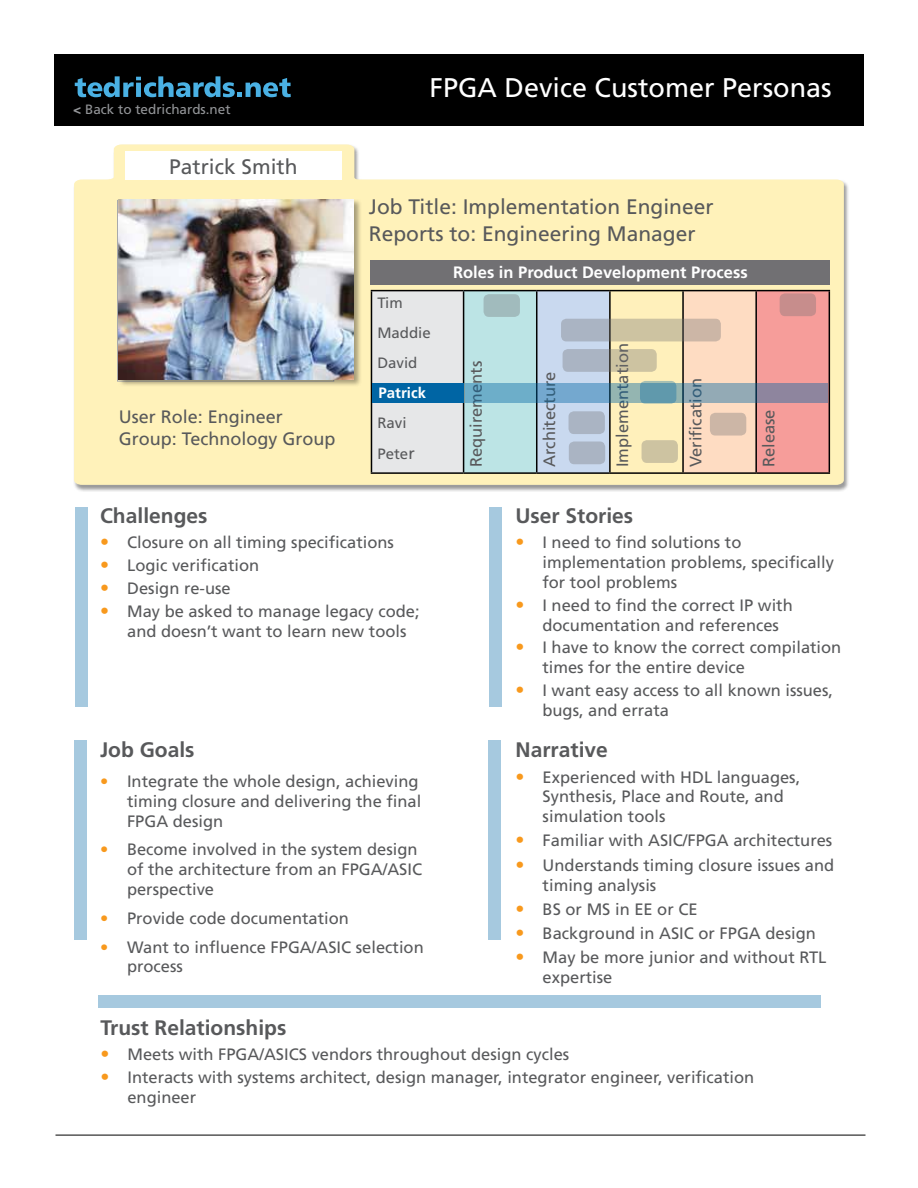
<style>
.page{position:relative;width:918px;height:1188px;background:#fff}
.page>*{position:absolute;margin:0;border:0;box-sizing:border-box;transform-origin:0 0}
.t1{font:27px "Frutiger";color:#fff}
.t2{font:21px/27px "Frutiger";color:#58595b}
.t3{font:700 21px "Frutiger";color:#58595b}
.t4{font:18px/21.6px "Frutiger";color:#58595b}
.t5{font:16.5px/19.8px "Frutiger";color:#58595b}
.t6{font:700 16.5px "Frutiger";color:#fff}
.t7{font:15px/30px "Frutiger";color:#58595b}
.t8{font:700 15px "Frutiger";color:#fff}
.t9{font:13.5px "Frutiger";color:#939598}
.s1{font-weight:900}
.s2{font-size:16.5px}
.s3{font-size:18px;color:#f8991d}
.s4{color:#f8991d}
</style>
<div class="page">
<hr style="left:56px;top:1135px;width:810px;height:1px;background:#000">
<div style="left:54px;top:54px;width:810px;height:71px;background:#000"></div>
<svg style="left:75px;top:76px;width:216px;height:21px"></svg>
<div style="left:73px;top:145px;width:777px;height:347px;background:#000;opacity:.4"></div>
<svg style="left:74px;top:144px;width:770px;height:341px;fill:#fff2ba"></svg>
<div style="left:75px;top:508px;width:13px;height:199px;background:#a6c9df"></div>
<div style="left:489px;top:507px;width:13px;height:200px;background:#a6c9df"></div>
<div style="left:74px;top:740px;width:13px;height:200px;background:#a6c9df"></div>
<div style="left:488px;top:740px;width:13px;height:200px;background:#a6c9df"></div>
<div style="left:98px;top:995px;width:722px;height:13px;background:#a6c9df"></div>
<div style="left:125px;top:152px;width:217px;height:28px;background:#fff"></div>
<div style="left:371px;top:291px;width:93px;height:182px;background:#e6e7e8"></div>
<div style="left:464px;top:291px;width:73px;height:182px;background:#bce4e5"></div>
<div style="left:537px;top:291px;width:73px;height:182px;background:#c9d9ef"></div>
<div style="left:610px;top:291px;width:73px;height:182px;background:#fff0bb"></div>
<div style="left:683px;top:291px;width:73px;height:182px;background:#fedcc2"></div>
<div style="left:756px;top:291px;width:73px;height:182px;background:#f69d9a"></div>
<hr style="left:371px;top:290px;width:93px;height:1px;background:#000">
<hr style="left:371px;top:291px;width:1px;height:181px;background:#000">
<hr style="left:464px;top:290px;width:73px;height:1px;background:#000">
<hr style="left:463px;top:291px;width:1px;height:181px;background:#000">
<hr style="left:537px;top:290px;width:73px;height:1px;background:#000">
<hr style="left:536px;top:291px;width:1px;height:181px;background:#000">
<hr style="left:610px;top:290px;width:73px;height:1px;background:#000">
<hr style="left:609px;top:291px;width:2px;height:181px;background:#000">
<hr style="left:683px;top:290px;width:73px;height:1px;background:#000">
<hr style="left:682px;top:291px;width:2px;height:181px;background:#000">
<hr style="left:756px;top:290px;width:74px;height:1px;background:#000">
<hr style="left:755px;top:291px;width:2px;height:181px;background:#000">
<hr style="left:829px;top:291px;width:1px;height:181px;background:#000">
<hr style="left:371px;top:472px;width:93px;height:2px;background:#000">
<hr style="left:464px;top:472px;width:73px;height:2px;background:#000">
<hr style="left:537px;top:472px;width:73px;height:2px;background:#000">
<hr style="left:610px;top:472px;width:73px;height:2px;background:#000">
<hr style="left:683px;top:472px;width:73px;height:2px;background:#000">
<hr style="left:756px;top:472px;width:74px;height:2px;background:#000">
<div style="left:642px;top:440px;width:36px;height:23px;background:#cdc3a1;border-radius:5px"></div>
<div style="left:569px;top:411px;width:36px;height:23px;background:#aab4c3;border-radius:5px"></div>
<div style="left:710px;top:413px;width:36px;height:23px;background:#ccb6a6;border-radius:5px"></div>
<div style="left:569px;top:441px;width:36px;height:23px;background:#aab4c3;border-radius:5px"></div>
<div style="left:372px;top:383px;width:91px;height:19px;background:#0065a4"></div>
<svg style="left:466px;top:383px;width:362px;height:19px;background:#80a1b7"></svg>
<div style="left:371px;top:260px;width:459px;height:24px;background:#717073"></div>
<div style="left:484px;top:294px;width:36px;height:23px;background:#a1bbbd;border-radius:5px"></div>
<div style="left:780px;top:293px;width:36px;height:23px;background:#c78d8c;border-radius:5px"></div>
<svg style="left:561px;top:319px;width:160px;height:22px;background:#bfb8aa"></svg>
<svg style="left:563px;top:349px;width:94px;height:23px;background:#b9b9b0"></svg>
<div style="left:640px;top:381px;width:36px;height:23px;background:#6099ac;border-radius:5px"></div>
<div style="left:118px;top:199px;width:244px;height:189px;background:#000;opacity:.35"></div>
<img style="left:119px;top:199px;width:235px;height:180px">
<p class="t9" style="left:73px;top:101px;width:159px"><span class="s1">&lt;</span> Back to tedrichards.net</p>
<p class="t2" style="left:169px;top:153px;width:130px">Patrick Smith</p>
<p class="t4" style="left:119px;top:406px;width:218px">User Role: Engineer<br>Group: Technology Group</p>
<h1 class="t1" style="left:430px;top:71px;width:404px">FPGA Device Customer Personas</h1>
<p class="t2" style="left:369px;top:194px;width:346px">Job Title: Implementation Engineer<br>Reports to: Engineering Manager</p>
<p class="t7" style="left:377px;top:288px;width:55px">Tim<br>Maddie<br>David</p>
<p class="t8" style="left:379px;top:384px;width:49px">Patrick</p>
<p class="t7" style="left:377px;top:407px;width:39px;line-height:31.5px">Ravi<br>Pete<span class="s2">r</span></p>
<p class="t6" style="left:453px;top:263px;width:296px">Roles in Product Development Process</p>
<p class="t5" style="left:466px;top:467px;width:108px;rotate:-90deg">Requirements</p>
<p class="t5" style="left:540px;top:467px;width:97px;rotate:-90deg">Architecture</p>
<p class="t5" style="left:613px;top:467px;width:125px;rotate:-90deg">Implementation</p>
<p class="t5" style="left:686px;top:467px;width:91px;rotate:-90deg">Verification</p>
<p class="t5" style="left:759px;top:467px;width:59px;rotate:-90deg">Release</p>
<p class="t3" style="left:100px;top:503px;width:109px">Challenges</p>
<p class="t5" style="left:100px;top:533px;width:295px"><span class="s3">•</span> Closure on all timing specifications</p>
<p class="t5" style="left:100px;top:556px;width:161px"><span class="s3">•</span> Logic verification</p>
<p class="t5" style="left:100px;top:578px;width:132px"><span class="s3">•</span> Design re-use</p>
<p class="t5" style="left:127px;top:601px;width:294px;text-indent:-27px"><span class="s3">•</span> May be asked to manage legacy code; and doesn’t want to learn new tools</p>
<p class="t3" style="left:100px;top:737px;width:96px">Job Goals</p>
<p class="t5" style="left:127px;top:771px;width:296px;text-indent:-27px"><span class="s4">•</span> Integrate the whole design, achieving timing closure and delivering the final<br>FPGA design</p>
<p class="t5" style="left:127px;top:840px;width:297px;text-indent:-27px"><span class="s4">•</span> Become involved in the system design of the architecture from an FPGA/ASIC perspective</p>
<p class="t5" style="left:100px;top:908px;width:250px"><span class="s4">•</span> Provide code documentation</p>
<p class="t5" style="left:127px;top:937px;width:298px;text-indent:-27px"><span class="s4">•</span> Want to influence FPGA/ASIC selection process</p>
<p class="t3" style="left:515px;top:503px;width:119px">User Stories</p>
<p class="t5" style="left:542px;top:533px;width:293px;text-indent:-27px"><span class="s3">•</span> I need to find solutions to implementation problems, specifically for tool problems</p>
<p class="t5" style="left:542px;top:595px;width:252px;text-indent:-27px"><span class="s3">•</span> I need to find the correct IP with documentation and references</p>
<p class="t5" style="left:542px;top:638px;width:300px;text-indent:-27px"><span class="s3">•</span> I have to know the correct compilation times for the entire device</p>
<p class="t5" style="left:542px;top:680px;width:292px;text-indent:-27px"><span class="s3">•</span> I want easy access to all known issues, bugs, and errata</p>
<p class="t3" style="left:516px;top:737px;width:94px">Narrative</p>
<p class="t5" style="left:543px;top:767px;width:259px;text-indent:-27px"><span class="s3">•</span> Experienced with HDL languages,<br>Synthesis, Place and Route, and simulation tools</p>
<p class="t5" style="left:516px;top:831px;width:318px"><span class="s3">•</span> Familiar with ASIC/FPGA architectures</p>
<p class="t5" style="left:543px;top:855px;width:293px;text-indent:-27px"><span class="s3">•</span> Understands timing closure issues and timing analysis</p>
<p class="t5" style="left:516px;top:899px;width:183px"><span class="s3">•</span> BS or MS in EE or CE</p>
<p class="t5" style="left:516px;top:924px;width:302px"><span class="s3">•</span> Background in ASIC or FPGA design</p>
<p class="t5" style="left:543px;top:948px;width:285px;text-indent:-27px"><span class="s3">•</span> May be more junior and without RTL expertise</p>
<p class="t3" style="left:100px;top:1015px;width:187px">Trust Relationships</p>
<p class="t5" style="left:100px;top:1045px;width:470px"><span class="s3">•</span> Meets with FPGA/ASICS vendors throughout design cycles</p>
<p class="t5" style="left:127px;top:1068px;width:628px;text-indent:-27px"><span class="s3">•</span> Interacts with systems architect, design manager, integrator engineer, verification engineer</p>
</div>
